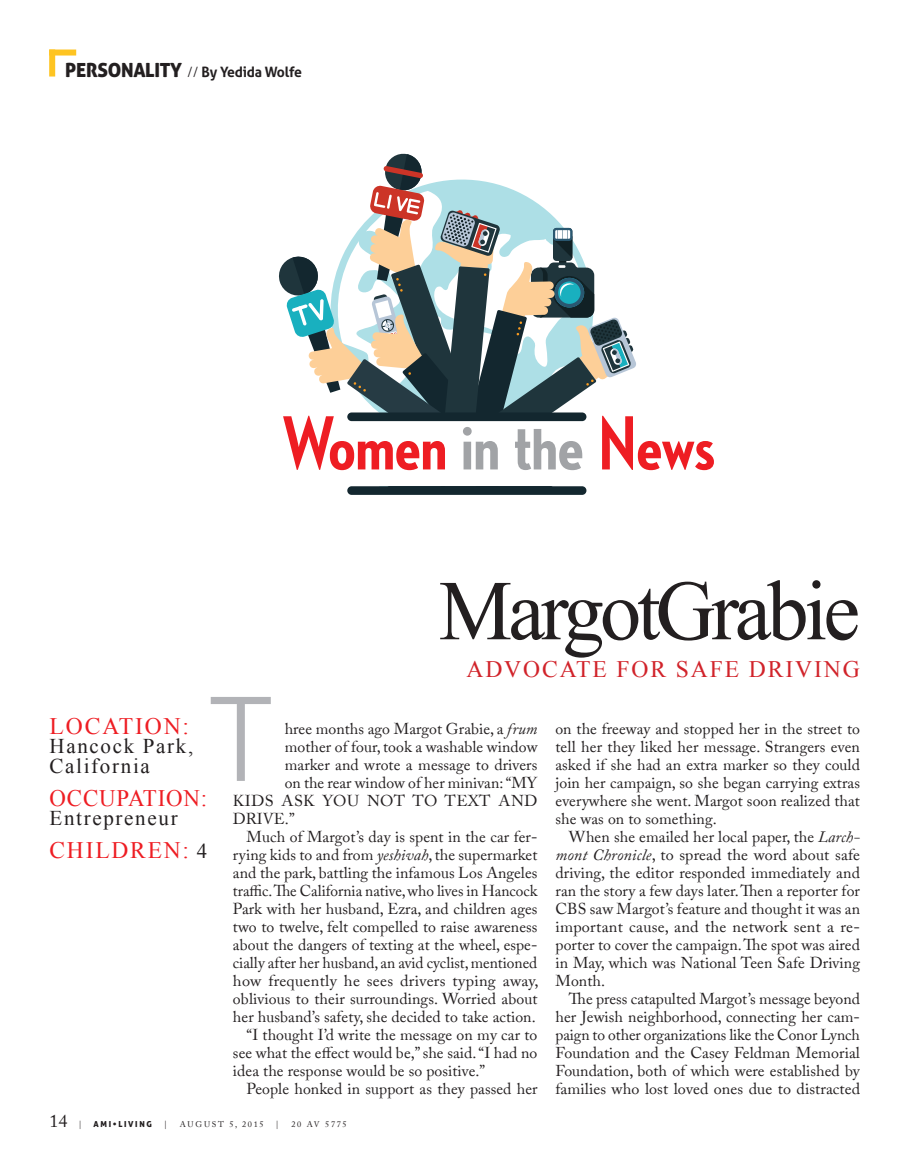
<style>
.page{position:relative;width:905px;height:1175px;background:#fff}
.page>*{position:absolute;margin:0;border:0;box-sizing:border-box;transform-origin:0 0}
.Body_Text{font:500 123.45px "Neutra Disp";color:#b2b3b7}
.Body_Text-2{font:85.05px "Times New Roman";letter-spacing:-.05em;color:#231f20}
.Body_Text-3{font:23.55px "Times New Roman";letter-spacing:.08em;color:#d1232a}
.Body_Text-4{font:23.55px "Times New Roman";letter-spacing:.08em;color:#ee1d23}
.Body_Text-5{font:23.55px "Times New Roman";letter-spacing:.035em;color:#ee1d23}
.Body_Text-6{font:21px/19.5px "Times New Roman";letter-spacing:.08em;color:#231f20}
.t1{font:18px "Adobe Caslon Pro";color:#231f20}
.Body_Text-7{font:15.75px/18px "Adobe Caslon Pro";letter-spacing:.005em;color:#231f20;text-align:justify}
.t2{font:700 14.25px "Aller";letter-spacing:-.015em;color:#231f20}
.t3{font:8.25px "Adobe Caslon Pro";letter-spacing:.2em;color:#231f20}
.t4{font:8.25px "Aller Display";letter-spacing:.2em;color:#231f20}
.s1{font-family:"Aller Display";font-weight:400;font-size:19.5px}
.s2{font-weight:300}
.s3{font-size:21px;color:#231f20}
.s4{font-style:italic}
</style>
<div class="page">
<div style="left:49px;top:49px;width:6px;height:27px;background:#fec422"></div>
<div style="left:49px;top:50px;width:27px;height:6px;background:#fec422"></div>
<svg style="left:279px;top:153px;width:435px;height:317px"></svg>
<div style="left:347px;top:412px;width:239px;height:9px;background:#13272f;border-radius:4px"></div>
<div style="left:347px;top:486px;width:239px;height:9px;background:#13272f;border-radius:4px"></div>
<p class="t2" style="left:65px;top:63px;width:238px"><span class="s1">PERSONALITY</span> <span class="s2">//</span> By Yedida Wolfe</p>
<p class="Body_Text-2" style="left:439px;top:553px;width:422px">Margot Grabie</p>
<p class="Body_Text-3" style="left:466px;top:653px;width:395px">ADVOCATE FOR SAFE DRIVING</p>
<p class="Body_Text" style="left:208px;top:671px;width:68px">T</p>
<p class="Body_Text-4" style="left:50px;top:709px;width:141px">LOCATION:</p>
<p class="Body_Text-6" style="left:50px;top:736px;width:145px">Hancock Park,<br>California</p>
<p class="Body_Text-5" style="left:50px;top:781px;width:159px">OCCUPATION:</p>
<p class="Body_Text-6" style="left:50px;top:808px;width:130px">Entrepreneur</p>
<p class="Body_Text-4" style="left:50px;top:834px;width:159px">CHILDREN: <span class="s3">4</span></p>
<p class="Body_Text-7" style="left:285px;top:719px;width:254px">hree months ago Margot Grabie, a <span class="s4">frum</span></p>
<p class="Body_Text-7" style="left:285px;top:737px;width:254px">mother of four, took a washable window</p>
<p class="Body_Text-7" style="left:285px;top:755px;width:254px">marker and wrote a message to drivers</p>
<p class="Body_Text-7" style="left:285px;top:773px;width:254px">on the rear window of her minivan: “MY</p>
<p class="Body_Text-7" style="left:233px;top:791px;width:306px">KIDS ASK YOU NOT TO TEXT AND</p>
<p class="Body_Text-7" style="left:233px;top:809px;width:63px">DRIVE.”</p>
<p class="Body_Text-7" style="left:233px;top:827px;width:307px;text-indent:14px">Much of Margot’s day is spent in the car fer&shy;rying kids to and from <span class="s4">yeshivah</span>, the supermarket and the park, battling the infamous Los Angeles traffic. The California native, who lives in Hancock Park with her husband, Ezra, and children ages two to twelve, felt compelled to raise awareness about the dangers of texting at the wheel, espe&shy;cially after her husband, an avid cyclist, mentioned how frequently he sees drivers typing away, oblivious to their surroundings. Worried about her husband’s safety, she decided to take action.</p>
<p class="Body_Text-7" style="left:233px;top:1025px;width:306px;text-indent:14px">“I thought I’d write the message on my car to see what the effect would be,” she said. “I had no idea the response would be so positive.”</p>
<p class="Body_Text-7" style="left:246px;top:1079px;width:292px">People honked in support as they passed her</p>
<p class="t1" style="left:50px;top:1109px;width:19px">14</p>
<p class="t3" style="left:79px;top:1119px;width:4px">|</p>
<p class="t4" style="left:94px;top:1118px;width:60px">AMI•LIVING</p>
<p class="t3" style="left:164px;top:1119px;width:4px">|</p>
<p class="t3" style="left:180px;top:1119px;width:85px">AUGUST 5, 2015</p>
<p class="t3" style="left:276px;top:1119px;width:4px">|</p>
<p class="t3" style="left:291px;top:1119px;width:57px">20 AV 5775</p>
<p class="Body_Text-7" style="left:555px;top:719px;width:306px">on the freeway and stopped her in the street to tell her they liked her message. Strangers even asked if she had an extra marker so they could join her campaign, so she began carrying extras everywhere she went. Margot soon realized that she was on to something.</p>
<p class="Body_Text-7" style="left:555px;top:827px;width:306px;text-indent:14px">When she emailed her local paper, the <span class="s4">Larch&shy;mont Chronicle</span>, to spread the word about safe driving, the editor responded immediately and ran the story a few days later. Then a reporter for CBS saw Margot’s feature and thought it was an important cause, and the network sent a re&shy;porter to cover the campaign. The spot was aired in May, which was National Teen Safe Driving Month.</p>
<p class="Body_Text-7" style="left:555px;top:989px;width:306px;text-indent:14px">The press catapulted Margot’s message beyond her Jewish neighborhood, connecting her cam&shy;paign to other organizations like the Conor Lynch Foundation and the Casey Feldman Memorial Foundation, both of which were established by families who lost loved ones due to distracted</p>
</div>
